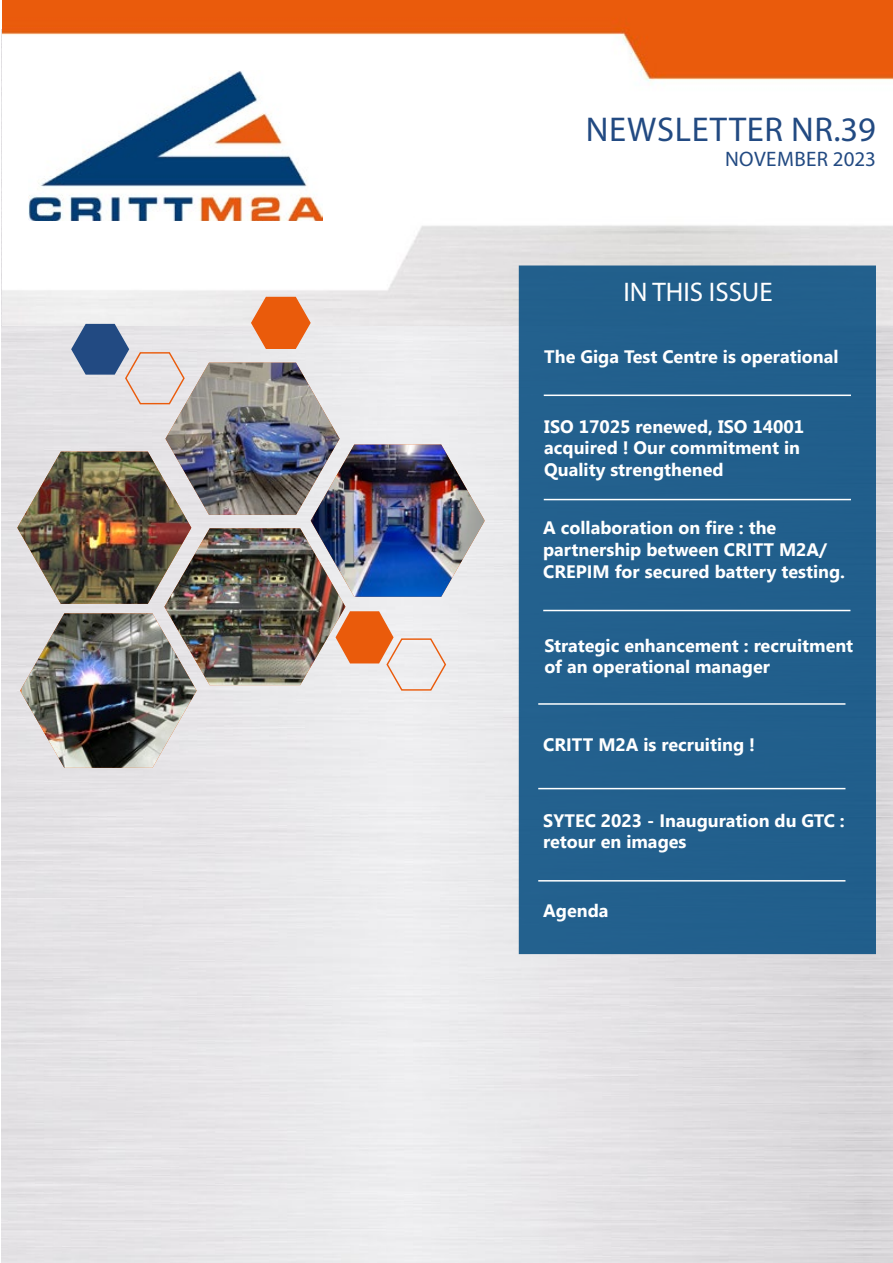
<style>
.page{position:relative;width:893px;height:1263px;background:#fff}
.page>*{position:absolute;margin:0;border:0;box-sizing:border-box;transform-origin:0 0}
.t1{font:34.5px "Myriad Pro";letter-spacing:.02em;color:#224a82}
.t2{font:27px "Myriad Pro";color:#fff}
.t3{font:21px "Myriad Pro";letter-spacing:.02em;color:#224a82}
.t4{font:700 18px/21.6px "Nirmala UI";color:#fff}
.t5{font:700 18px/21.6px "Myanmar Text";color:#fff}
</style>
<div class="page">
<img style="left:2px;top:1px;width:891px;height:325px">
<img style="left:29px;top:70px;width:293px;height:150px">
<img style="left:17px;top:296px;width:468px;height:472px">
<div style="left:519px;top:265px;width:357px;height:689px;background:#225f8d"></div>
<hr style="left:544px;top:395px;width:307px;height:1px;background:#fff">
<hr style="left:543px;top:610px;width:307px;height:1px;background:#fff">
<hr style="left:544px;top:499px;width:307px;height:1px;background:#fff">
<hr style="left:538px;top:703px;width:307px;height:2px;background:#fff">
<hr style="left:538px;top:788px;width:307px;height:1px;background:#fff">
<hr style="left:538px;top:880px;width:307px;height:1px;background:#fff">
<h1 class="t1" style="left:586px;top:108px;width:292px">NEWSLETTER NR.39</h1>
<p class="t3" style="left:725px;top:146px;width:152px">NOVEMBER 2023</p>
<h2 class="t2" style="left:623px;top:275px;width:151px">IN THIS ISSUE</h2>
<p class="t4" style="left:544px;top:345px;width:296px">The Giga Test Centre is operational</p>
<p class="t5" style="left:544px;top:415px;width:261px">ISO 17025 renewed, ISO 14001 acquired ! Our commitment in<br>Quality strengthened</p>
<p class="t4" style="left:543px;top:516px;width:303px">A collaboration on fire : the partnership between CRITT M2A/<br>CREPIM for secured battery testing.</p>
<p class="t4" style="left:544px;top:633px;width:310px">Strategic enhancement : recruitment of an operational manager</p>
<p class="t4" style="left:543px;top:733px;width:213px">CRITT M2A is recruiting !</p>
<p class="t4" style="left:543px;top:809px;width:303px">SYTEC 2023 - Inauguration du GTC : retour en images</p>
<p class="t4" style="left:543px;top:899px;width:67px">Agenda</p>
</div>
